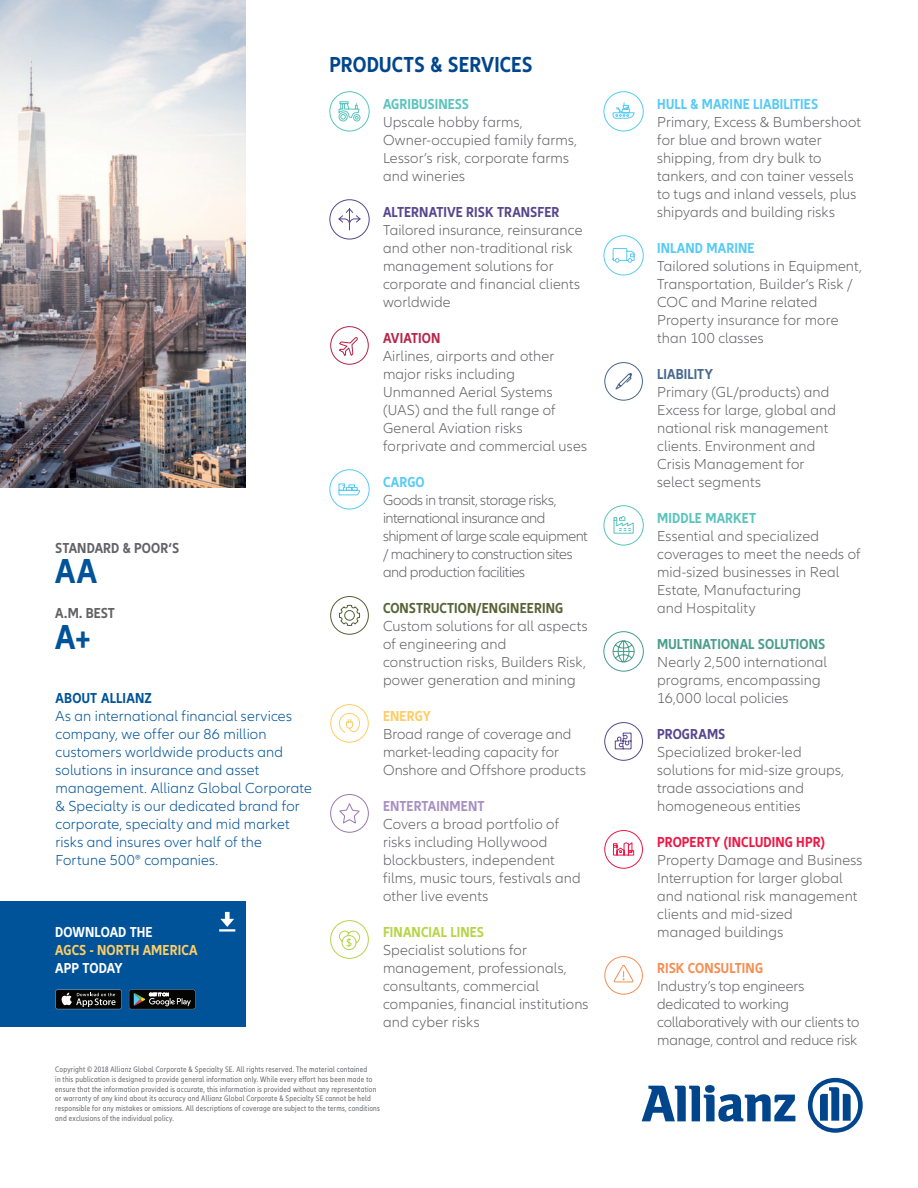
<style>
.page{position:relative;width:918px;height:1188px;background:#fff}
.page>*{position:absolute;margin:0;border:0;box-sizing:border-box;transform-origin:0 0}
.t1{font:700 condensed 36px "Allianz Neo";color:#015399}
.t2{font:700 condensed 22.5px "Allianz Neo";letter-spacing:.005em;color:#01468c}
.t3{font:300 15px/18px "Allianz Neo";letter-spacing:.005em;color:#636366}
.t4{font:300 15px/18px "Allianz Neo";letter-spacing:.01em;color:#015399}
.t5{font:300 15px/18px "Allianz Neo";letter-spacing:-.03em;color:#636366}
.t6{font:700 condensed 15px "Allianz Neo";letter-spacing:.01em;color:#56cbf5}
.t7{font:700 condensed 15px "Allianz Neo";letter-spacing:.005em;color:#55478d}
.t8{font:700 condensed 15px "Allianz Neo";letter-spacing:.005em;color:#5ac4bd}
.t9{font:700 condensed 15px "Allianz Neo";letter-spacing:.01em;color:#586337}
.t10{font:700 condensed 15px "Allianz Neo";letter-spacing:.01em;color:#fecd64}
.t11{font:700 condensed 15px "Allianz Neo";letter-spacing:.005em;color:#636366}
.t12{font:700 condensed 15px "Allianz Neo";letter-spacing:.01em;color:#4b9d8c}
.t13{font:700 condensed 15px "Allianz Neo";letter-spacing:.01em;color:#ed1845}
.t14{font:700 condensed 15px "Allianz Neo";color:#fff}
.t15{font:700 condensed 15px "Allianz Neo";letter-spacing:.01em;color:#b6d448}
.t16{font:700 condensed 15px "Allianz Neo";letter-spacing:.005em;color:#f68e53}
.t17{font:700 condensed 15px "Allianz Neo";letter-spacing:.01em;color:#a990c3}
.t18{font:700 condensed 15px "Allianz Neo";letter-spacing:.015em;color:#015399}
.t19{font:700 condensed 15px "Allianz Neo";letter-spacing:.01em;color:#496a8e}
.t20{font:700 condensed 15px "Allianz Neo";letter-spacing:.005em;color:#b6274b}
.t21{font:condensed 8.25px/9.9px "Allianz Neo";letter-spacing:.03em;color:#6c6d70}
</style>
<div class="page">
<svg style="left:642px;top:1085px;width:153px;height:37px"></svg>
<svg style="left:808px;top:1078px;width:55px;height:55px"></svg>
<div style="left:0;top:901px;width:246px;height:126px;background:#015399"></div>
<svg style="left:219px;top:912px;width:16px;height:20px"></svg>
<img style="left:0;top:0;width:246px;height:487px">
<div style="left:330px;top:326px;width:39px;height:39px;border:1px solid #b42248;border-radius:50%"></div>
<svg style="left:339px;top:337px;width:19px;height:19px"></svg>
<div style="left:604px;top:362px;width:39px;height:39px;border:1px solid #48668c;border-radius:50%"></div>
<svg style="left:615px;top:373px;width:17px;height:17px"></svg>
<div style="left:330px;top:704px;width:39px;height:39px;border:1px solid #fecd65;border-radius:50%"></div>
<svg style="left:339px;top:712px;width:21px;height:21px"></svg>
<div style="left:330px;top:794px;width:39px;height:39px;border:1px solid #9b78b5;border-radius:50%"></div>
<svg style="left:339px;top:803px;width:21px;height:21px"></svg>
<svg style="left:330px;top:596px;width:39px;height:39px"></svg>
<svg style="left:329px;top:91px;width:41px;height:40px"></svg>
<div style="left:330px;top:920px;width:39px;height:39px;border:1px solid #b6d44a;border-radius:50%"></div>
<svg style="left:339px;top:930px;width:21px;height:20px"></svg>
<div style="left:604px;top:956px;width:39px;height:39px;border:1px solid #f68d53;border-radius:50%"></div>
<svg style="left:613px;top:965px;width:21px;height:18px"></svg>
<svg style="left:603px;top:631px;width:41px;height:40px"></svg>
<div style="left:603px;top:505px;width:41px;height:40px;border:1px solid #5ac4bd;border-radius:50%"></div>
<svg style="left:613px;top:516px;width:21px;height:18px"></svg>
<div style="left:603px;top:235px;width:41px;height:40px;border:1px solid #59caf4;border-radius:50%"></div>
<svg style="left:612px;top:248px;width:23px;height:15px"></svg>
<div style="left:604px;top:830px;width:39px;height:39px;border:1px solid #ed1846;border-radius:50%"></div>
<svg style="left:613px;top:842px;width:22px;height:14px"></svg>
<div style="left:603px;top:91px;width:41px;height:40px;border:1px solid #56cbf5;border-radius:50%"></div>
<svg style="left:612px;top:102px;width:23px;height:17px"></svg>
<div style="left:329px;top:469px;width:41px;height:40px;border:1px solid #56cbf5;border-radius:50%"></div>
<svg style="left:338px;top:483px;width:22px;height:13px"></svg>
<div style="left:604px;top:722px;width:39px;height:39px;border:1px solid #57488e;border-radius:50%"></div>
<svg style="left:614px;top:732px;width:18px;height:18px"></svg>
<div style="left:329px;top:199px;width:41px;height:40px;border:1px solid #57488e;border-radius:50%"></div>
<svg style="left:338px;top:208px;width:23px;height:23px"></svg>
<svg style="left:55px;top:990px;width:67px;height:19px"></svg>
<div style="left:56px;top:990px;width:65px;height:19px;background:#040503;border-radius:2px"></div>
<svg style="left:61px;top:993px;width:55px;height:14px"></svg>
<svg style="left:129px;top:990px;width:66px;height:19px"></svg>
<p class="t11" style="left:55px;top:539px;width:125px">STANDARD &amp; POOR‘S</p>
<h1 class="t1" style="left:55px;top:551px;width:43px">AA</h1>
<p class="t11" style="left:55px;top:605px;width:61px">A.M. BEST</p>
<h1 class="t1" style="left:55px;top:616px;width:37px">A+</h1>
<p class="t18" style="left:55px;top:690px;width:98px">ABOUT ALLIANZ</p>
<p class="t4" style="left:55px;top:708px;width:258px">As an international financial services company, we offer our 86 million customers worldwide products and solutions in insurance and asset management. Allianz Global Corporate &amp; Specialty is our dedicated brand for corporate, specialty and mid market risks and insures over half of the Fortune 500® companies.</p>
<p class="t14" style="left:55px;top:924px;width:99px">DOWNLOAD THE</p>
<p class="t10" style="left:55px;top:942px;width:144px">AGCS - NORTH AMERICA</p>
<p class="t14" style="left:55px;top:960px;width:69px">APP TODAY</p>
<h2 class="t2" style="left:329px;top:52px;width:205px">PRODUCTS &amp; SERVICES</h2>
<p class="t8" style="left:383px;top:96px;width:87px">AGRIBUSINESS</p>
<p class="t3" style="left:383px;top:114px;width:196px">Upscale hobby farms,<br>Owner-occupied family farms,<br>Lessor’s risk, corporate farms and wineries</p>
<p class="t7" style="left:383px;top:204px;width:178px">ALTERNATIVE RISK TRANSFER</p>
<p class="t3" style="left:383px;top:222px;width:201px">Tailored insurance, reinsurance and other non-traditional risk management solutions for corporate and financial clients worldwide</p>
<p class="t20" style="left:383px;top:330px;width:59px">AVIATION</p>
<p class="t3" style="left:383px;top:348px;width:205px">Airlines, airports and other major risks including<br>Unmanned Aerial Systems (UAS) and the full range of<br>General Aviation risks forprivate and commercial uses</p>
<p class="t6" style="left:383px;top:474px;width:43px">CARGO</p>
<p class="t5" style="left:383px;top:492px;width:206px">Goods in transit, storage risks, international insurance and shipment of large scale equipment / machinery to construction sites and production facilities</p>
<p class="t9" style="left:383px;top:600px;width:182px">CONSTRUCTION/ENGINEERING</p>
<p class="t3" style="left:383px;top:618px;width:206px">Custom solutions for all aspects of engineering and construction risks, Builders Risk, power generation and mining</p>
<p class="t10" style="left:383px;top:708px;width:49px">ENERGY</p>
<p class="t3" style="left:383px;top:726px;width:204px">Broad range of coverage and market-leading capacity for<br>Onshore and Offshore products</p>
<p class="t17" style="left:383px;top:798px;width:103px">ENTERTAINMENT</p>
<p class="t3" style="left:383px;top:816px;width:199px">Covers a broad portfolio of risks including Hollywood blockbusters, independent films, music tours, festivals and other live events</p>
<p class="t15" style="left:383px;top:924px;width:102px">FINANCIAL LINES</p>
<p class="t3" style="left:383px;top:942px;width:207px">Specialist solutions for management, professionals, consultants, commercial companies, financial institutions and cyber risks</p>
<p class="t21" style="left:55px;top:1064px;width:326px">Copyright © 2018 Allianz Global Corporate &amp; Specialty SE. All rights reserved. The material contained<br>in this publication is designed to provide general information only. While every effort has been made to ensure that the information provided is accurate, this information is provided without any representation or warranty of any kind about its accuracy and Allianz Global Corporate &amp; Specialty SE cannot be held responsible for any mistakes or omissions. All descriptions of coverage are subject to the terms, conditions and exclusions of the individual policy.</p>
<p class="t6" style="left:657px;top:96px;width:162px">HULL &amp; MARINE LIABILITIES</p>
<p class="t3" style="left:657px;top:114px;width:206px">Primary, Excess &amp; Bumbershoot for blue and brown water shipping, from dry bulk to tankers, and con tainer vessels to tugs and inland vessels, plus shipyards and building risks</p>
<p class="t6" style="left:657px;top:240px;width:99px">INLAND MARINE</p>
<p class="t3" style="left:657px;top:258px;width:206px">Tailored solutions in Equipment,<br>Transportation, Builder’s Risk /<br>COC and Marine related<br>Property insurance for more than 100 classes</p>
<p class="t19" style="left:657px;top:366px;width:57px">LIABILITY</p>
<p class="t3" style="left:657px;top:384px;width:180px">Primary (GL/products) and<br>Excess for large, global and national risk management clients. Environment and<br>Crisis Management for select segments</p>
<p class="t8" style="left:657px;top:510px;width:101px">MIDDLE MARKET</p>
<p class="t3" style="left:657px;top:528px;width:205px">Essential and specialized coverages to meet the needs of mid-sized businesses in Real<br>Estate, Manufacturing<br>and Hospitality</p>
<p class="t12" style="left:657px;top:636px;width:170px">MULTINATIONAL SOLUTIONS</p>
<p class="t3" style="left:657px;top:654px;width:172px">Nearly 2,500 international programs, encompassing<br>16,000 local policies</p>
<p class="t7" style="left:657px;top:726px;width:70px">PROGRAMS</p>
<p class="t3" style="left:657px;top:744px;width:188px">Specialized broker-led solutions for mid-size groups, trade associations and homogeneous entities</p>
<p class="t13" style="left:657px;top:834px;width:169px">PROPERTY (INCLUDING HPR)</p>
<p class="t3" style="left:657px;top:852px;width:207px">Property Damage and Business<br>Interruption for larger global and national risk management clients and mid-sized<br>managed buildings</p>
<p class="t16" style="left:657px;top:960px;width:107px">RISK CONSULTING</p>
<p class="t3" style="left:657px;top:978px;width:204px">Industry’s top engineers dedicated to working collaboratively with our clients to manage, control and reduce risk</p>
</div>
